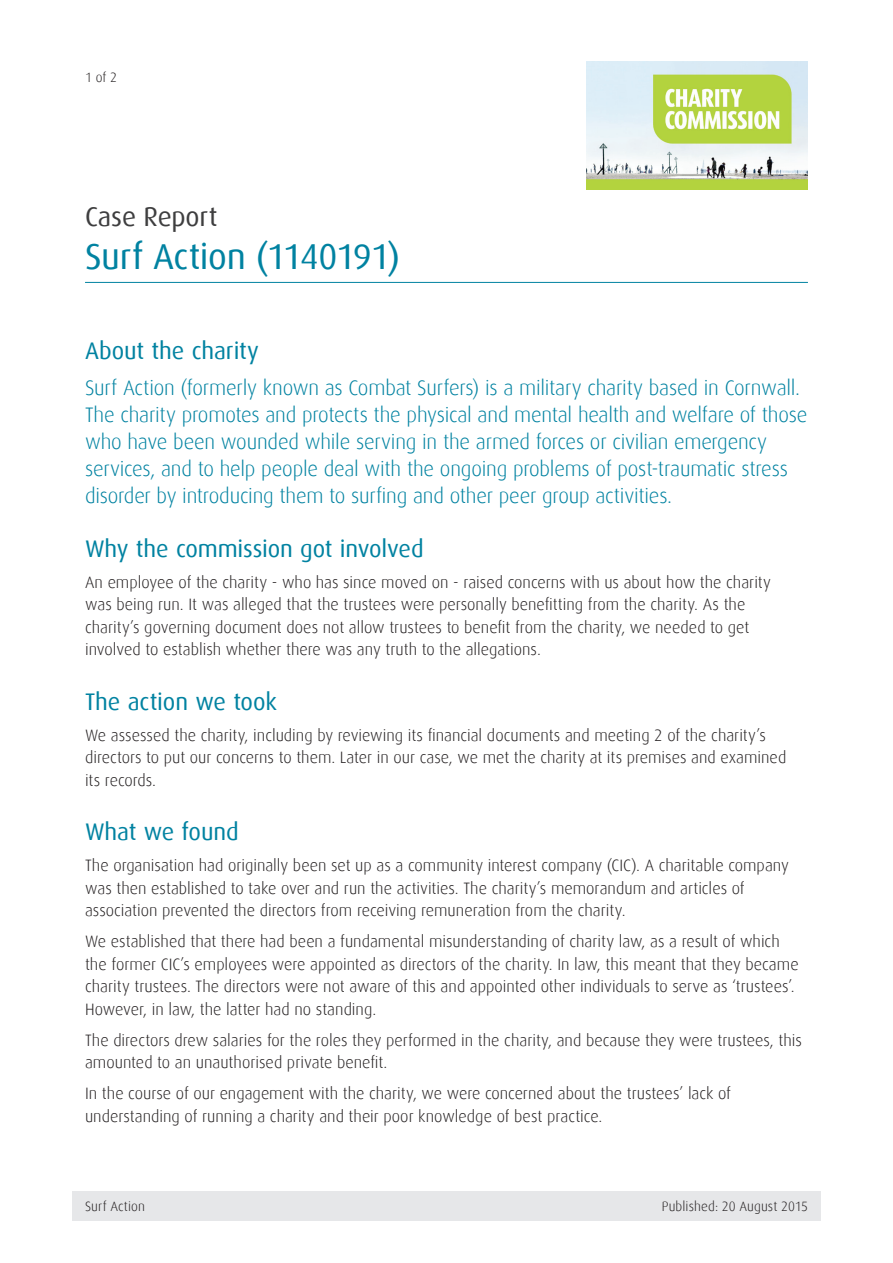
<style>
.page{position:relative;width:893px;height:1263px;background:#fff}
.page>*{position:absolute;margin:0;border:0;box-sizing:border-box;transform-origin:0 0}
.t1{font:36px "Dax";letter-spacing:-.015em;color:#0082a1}
.Series{font:27px "Dax";letter-spacing:-.005em;color:#3e3e3f}
.Heading_1{font:24px "Dax";letter-spacing:-.005em;color:#0082a1}
.Section_Intro_Text{font:300 21px/27px "Dax";letter-spacing:-.01em;color:#0082a1}
.Body_Text{font:300 16.5px/22.5px "Dax";color:#231f20}
.t2{font:300 13.5px "Dax";letter-spacing:.01em;color:#231f20}
</style>
<div class="page">
<hr style="left:85px;top:282px;width:723px;height:1px;background:#0082a1">
<div style="left:72px;top:1191px;width:749px;height:29px;background:#e6e7e9"></div>
<img style="left:587px;top:62px;width:220px;height:127px">
<p class="t2" style="left:85px;top:70px;width:34px">1 of 2</p>
<p class="Series" style="left:85px;top:202px;width:134px">Case Report</p>
<p class="t1" style="left:85px;top:237px;width:317px">Surf Action (1140191)</p>
<p class="Heading_1" style="left:85px;top:337px;width:175px">About the charity</p>
<p class="Section_Intro_Text" style="left:85px;top:374px;width:724px">Surf Action (formerly known as Combat Surfers) is a military charity based in Cornwall.<br>The charity promotes and protects the physical and mental health and welfare of those who have been wounded while serving in the armed forces or civilian emergency services, and to help people deal with the ongoing problems of post-traumatic stress disorder by introducing them to surfing and other peer group activities.</p>
<p class="Heading_1" style="left:85px;top:535px;width:340px">Why the commission got involved</p>
<p class="Body_Text" style="left:85px;top:571px;width:687px">An employee of the charity - who has since moved on - raised concerns with us about how the charity was being run. It was alleged that the trustees were personally benefitting from the charity. As the charity’s governing document does not allow trustees to benefit from the charity, we needed to get involved to establish whether there was any truth to the allegations.</p>
<p class="Heading_1" style="left:85px;top:688px;width:193px">The action we took</p>
<p class="Body_Text" style="left:85px;top:724px;width:703px">We assessed the charity, including by reviewing its financial documents and meeting 2 of the charity’s directors to put our concerns to them. Later in our case, we met the charity at its premises and examined its records.</p>
<p class="Heading_1" style="left:85px;top:818px;width:155px">What we found</p>
<p class="Body_Text" style="left:85px;top:854px;width:705px">The organisation had originally been set up as a community interest company (CIC). A charitable company was then established to take over and run the activities. The charity’s memorandum and articles of association prevented the directors from receiving remuneration from the charity.</p>
<p class="Body_Text" style="left:85px;top:930px;width:715px">We established that there had been a fundamental misunderstanding of charity law, as a result of which the former CIC’s employees were appointed as directors of the charity. In law, this meant that they became charity trustees. The directors were not aware of this and appointed other individuals to serve as ‘trustees’.<br>However, in law, the latter had no standing.</p>
<p class="Body_Text" style="left:85px;top:1029px;width:718px">The directors drew salaries for the roles they performed in the charity, and because they were trustees, this amounted to an unauthorised private benefit.</p>
<p class="Body_Text" style="left:85px;top:1082px;width:647px">In the course of our engagement with the charity, we were concerned about the trustees’ lack of understanding of running a charity and their poor knowledge of best practice.</p>
<p class="t2" style="left:85px;top:1199px;width:62px">Surf Action</p>
<p class="t2" style="left:662px;top:1199px;width:148px">Published: 20 August 2015</p>
</div>
